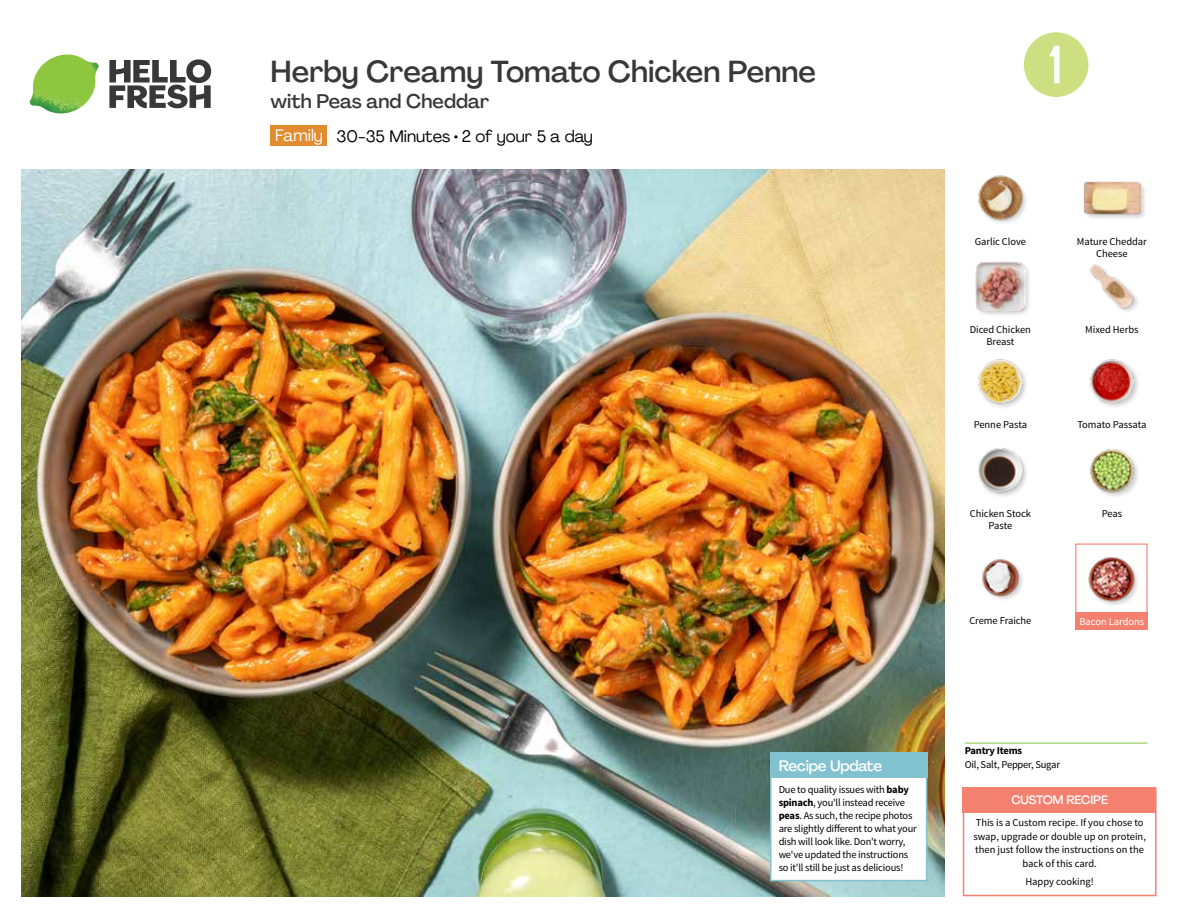
<style>
.page{position:relative;width:1188px;height:918px;background:#fff}
.page>*{position:absolute;margin:0;border:0;box-sizing:border-box;transform-origin:0 0}
.t1{font:54px "Kapra";color:#fff}
.t2{font:500 30px "Agrandir";color:#383839}
.t3{font:500 19.5px "Agrandir";color:#383839}
.t4{font:16.5px "Agrandir";color:#000}
.t5{font:16.5px "Agrandir";color:#fff}
.t6{font:500 15px "Agrandir";letter-spacing:-.01em;color:#fff}
.t7{font:500 12px "Agrandir";letter-spacing:-.01em;color:#fff}
.t8{font:10.5px/13px "Source Sans Pro";letter-spacing:-.015em;color:#000;text-align:center}
.t9{font:10.5px "Source Sans Pro";letter-spacing:-.005em;color:#fff}
.t10{font:700 10.5px "Source Sans Pro";letter-spacing:-.02em;color:#000}
.s1{font-weight:700}
</style>
<div class="page">
<svg style="left:109px;top:59px;width:102px;height:49px"></svg>
<img style="left:30px;top:55px;width:69px;height:59px">
<img style="left:21px;top:170px;width:924px;height:727px">
<div style="left:963px;top:788px;width:194px;height:108px;border:2px solid #f48070"></div>
<div style="left:963px;top:788px;width:193px;height:25px;background:#f48070"></div>
<hr style="left:965px;top:743px;width:183px;height:1px;background:#82c341">
<div style="left:271px;top:126px;width:56px;height:20px;background:#e18c31"></div>
<div style="left:1075px;top:544px;width:73px;height:72px;border:1px solid #f48070"></div>
<div style="left:1075px;top:613px;width:73px;height:17px;background:#f48070"></div>
<img style="left:1088px;top:557px;width:50px;height:48px">
<img style="left:982px;top:559px;width:41px;height:40px">
<img style="left:978px;top:359px;width:48px;height:49px">
<img style="left:977px;top:448px;width:50px;height:49px">
<img style="left:1090px;top:449px;width:48px;height:47px">
<img style="left:1090px;top:359px;width:48px;height:48px">
<img style="left:978px;top:175px;width:48px;height:48px">
<div style="left:974px;top:261px;width:59px;height:57px;background:#000;opacity:.2"></div>
<img style="left:976px;top:262px;width:49px;height:49px">
<img style="left:1090px;top:264px;width:48px;height:48px">
<div style="left:1083px;top:181px;width:64px;height:40px;background:#000;opacity:.2"></div>
<img style="left:1083px;top:181px;width:58px;height:40px">
<div style="left:770px;top:758px;width:157px;height:123px;background:#fff;border:2px solid #82c1cf"></div>
<div style="left:770px;top:753px;width:157px;height:25px;background:#82c1cf"></div>
<svg style="left:1023px;top:32px;width:66px;height:65px"></svg>
<h2 class="t2" style="left:271px;top:53px;width:547px">Herby Creamy Tomato Chicken Penne</h2>
<h3 class="t3" style="left:271px;top:89px;width:220px">with Peas and Cheddar</h3>
<h3 class="t5" style="left:275px;top:125px;width:49px">Family</h3>
<h3 class="t4" style="left:337px;top:126px;width:258px">30-35 Minutes • 2 of your 5 a day</h3>
<h1 class="t1" style="left:1049px;top:34px;width:15px">1</h1>
<p class="t8" style="left:975px;top:235px;width:53px">Garlic Clove</p>
<p class="t8" style="left:1077px;top:235px;width:71px;line-height:12px">Mature Cheddar<br>Cheese</p>
<p class="t8" style="left:970px;top:323px;width:63px">Diced Chicken</p>
<p class="t8" style="left:1085px;top:323px;width:55px">Mixed Herbs</p>
<p class="t8" style="left:987px;top:335px;width:29px">Breast</p>
<p class="t8" style="left:974px;top:419px;width:55px">Penne Pasta</p>
<p class="t8" style="left:1077px;top:419px;width:71px">Tomato Passata</p>
<p class="t8" style="left:970px;top:507px;width:63px">Chicken Stock</p>
<p class="t8" style="left:1102px;top:507px;width:22px">Peas</p>
<p class="t8" style="left:989px;top:519px;width:25px">Paste</p>
<p class="t8" style="left:969px;top:614px;width:64px">Creme Fraiche</p>
<p class="t9" style="left:1080px;top:615px;width:66px">Bacon Lardons</p>
<h3 class="t6" style="left:779px;top:756px;width:105px">Recipe Update</h3>
<p class="t8" style="left:779px;top:783px;width:140px;text-align:left">Due to quality issues with <span class="s1">baby spinach</span>, you'll instead receive <span class="s1">peas</span>. As such, the recipe photos are slightly different to what your dish will look like. Don't worry, we've updated the instructions so it'll still be just as delicious!</p>
<p class="t10" style="left:965px;top:743px;width:59px">Pantry Items</p>
<p class="t8" style="left:965px;top:759px;width:97px">Oil, Salt, Pepper, Sugar</p>
<p class="t7" style="left:1011px;top:792px;width:98px">CUSTOM RECIPE</p>
<p class="t8" style="left:973px;top:816px;width:174px;line-height:13.5px">This is a Custom recipe. If you chose to swap, upgrade or double up on protein, then just follow the instructions on the back of this card.</p>
<p class="t8" style="left:1025px;top:875px;width:70px">Happy cooking!</p>
</div>
